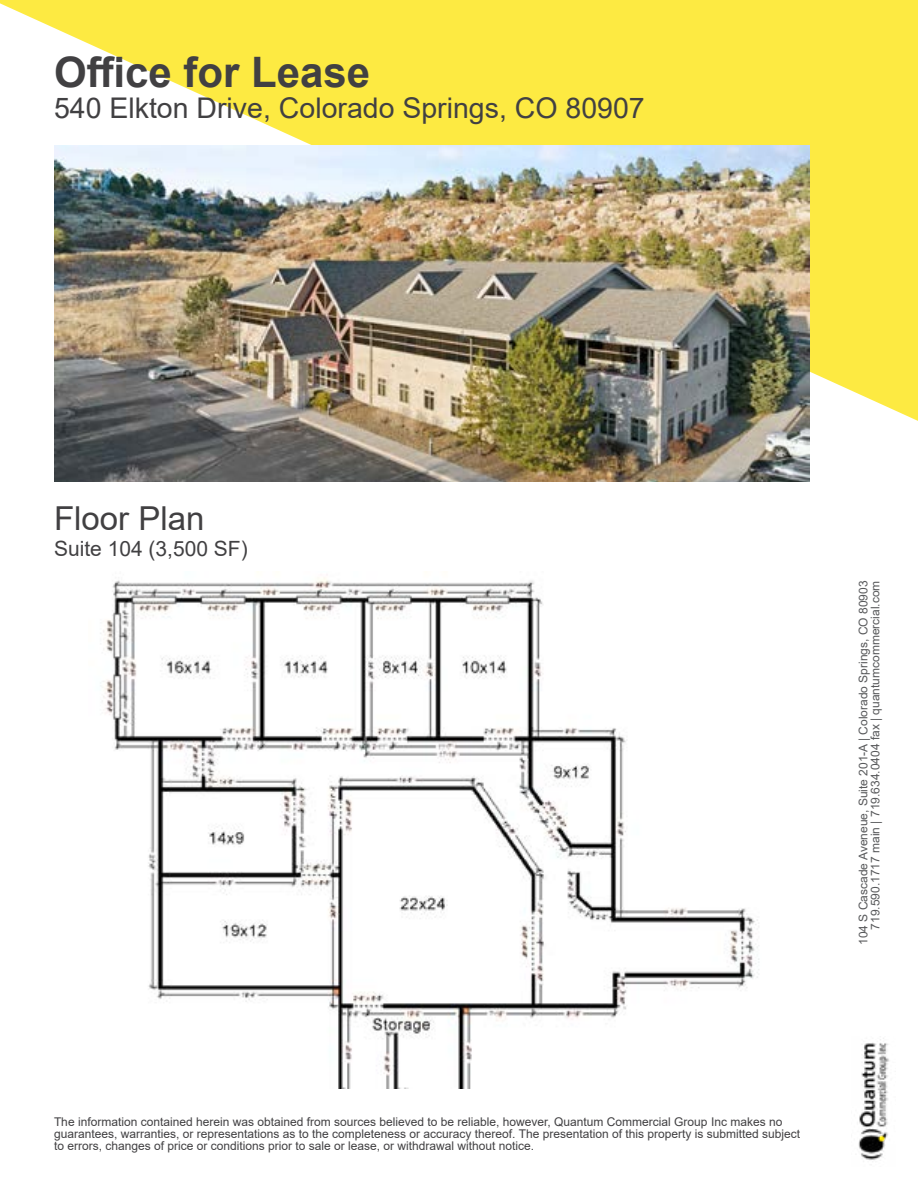
<style>
.page{position:relative;width:918px;height:1188px;background:#fff}
.page>*{position:absolute;margin:0;border:0;box-sizing:border-box;transform-origin:0 0}
.t1{font:700 42px "Arial";color:#414042}
.t2{font:33px "Arial";color:#414042}
.t3{font:28.5px "Arial";color:#414042}
.t4{font:21px "Arial";color:#414042}
.t5{font:12px/12px "Arial";color:#414042}
.t6{font:12px/12px "Arial";color:#58595b;text-align:right}
</style>
<div class="page">
<img style="left:100px;top:577px;width:659px;height:511px">
<svg style="left:0;top:0;width:918px;height:421px;fill:#fdea42"></svg>
<img style="left:858px;top:1038px;width:31px;height:122px">
<img style="left:54px;top:146px;width:756px;height:336px">
<h1 class="t1" style="left:54px;top:42px;width:318px">Office for Lease</h1>
<h3 class="t3" style="left:54px;top:88px;width:592px">540 Elkton Drive, Colorado Springs, CO 80907</h3>
<h2 class="t2" style="left:54px;top:496px;width:152px">Floor Plan</h2>
<h3 class="t4" style="left:54px;top:534px;width:195px">Suite 104 (3,500 SF)</h3>
<p class="t6" style="left:857px;top:945px;width:366px;rotate:-90deg">104 S Cascade Aveneue, Suite 201-A | Colorado Springs, CO 80903<br>719.590.1717 main | 719.634.0404 fax | quantumcommercial.com</p>
<p class="t5" style="left:54px;top:1115px;width:748px">The information contained herein was obtained from sources believed to be reliable, however, Quantum Commercial Group Inc makes no guarantees, warranties, or representations as to the completeness or accuracy thereof. The presentation of this property is submitted subject to errors, changes of price or conditions prior to sale or lease, or withdrawal without notice.</p>
</div>
